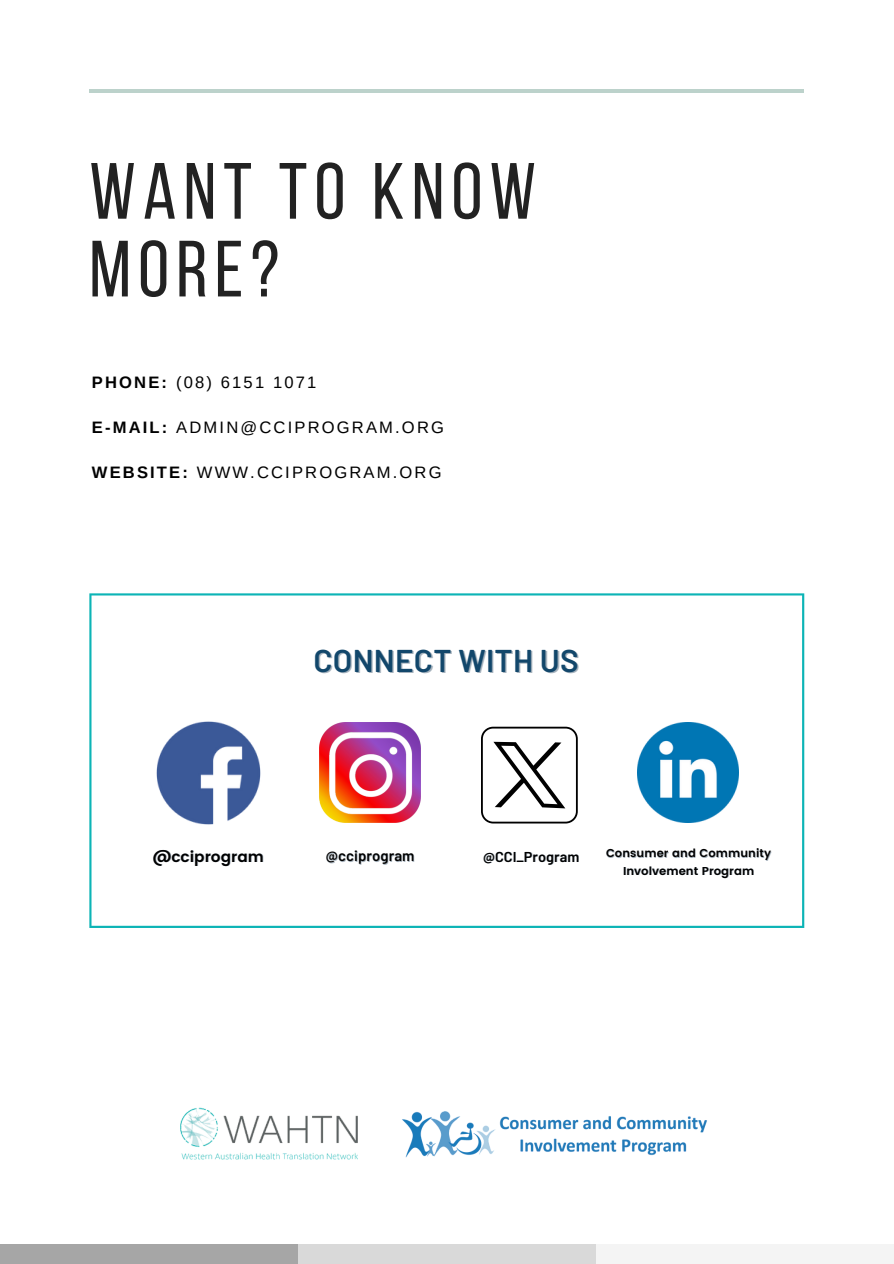
<style>
.page{position:relative;width:894px;height:1264px;background:#fff}
.page>*{position:absolute;margin:0;border:0;box-sizing:border-box;transform-origin:0 0}
.t1{font:79.5px/77.7px "Bebas Neue";letter-spacing:.09em;color:#222}
.t2{font:600 31.5px "Barlow";letter-spacing:.01em;color:#12476b}
.t3{font:16.5px "Arimo";letter-spacing:.13em;color:#000}
.t4{font:600 15px "Poppins";letter-spacing:.01em;color:#000}
.t5{font:600 14.85px "Barlow";letter-spacing:.01em;color:#000}
.t6{font:600 14.25px "Barlow";letter-spacing:.01em;color:#000}
.t7{font:600 11.4px "Poppins";letter-spacing:.01em;color:#000}
.s1{font-weight:700}
</style>
<div class="page">
<div style="left:0;top:1244px;width:298px;height:19px;background:#a6a6a6"></div>
<div style="left:298px;top:1244px;width:298px;height:19px;background:#d9d9d9"></div>
<div style="left:595px;top:1244px;width:298px;height:19px;background:#f4f4f4"></div>
<svg style="left:89px;top:593px;width:715px;height:335px"></svg>
<img style="left:637px;top:722px;width:101px;height:100px">
<img style="left:152px;top:716px;width:113px;height:114px">
<img style="left:320px;top:722px;width:100px;height:100px">
<hr style="left:89px;top:89px;width:715px;height:4px;background:#bcd2cb">
<img style="left:180px;top:1107px;width:177px;height:53px">
<img style="left:402px;top:1111px;width:305px;height:47px">
<svg style="left:493px;top:741px;width:72px;height:67px"></svg>
<div style="left:481px;top:726px;width:96px;height:97px;border:2px solid #000;border-radius:11px"></div>
<p class="t1" style="left:89px;top:160px;width:448px">WANT TO KNOW<br>MORE?</p>
<h1 class="t3" style="left:92px;top:373px;width:226px"><span class="s1">PHONE:</span> (08) 6151 1071</h1>
<h3 class="t3" style="left:92px;top:418px;width:353px"><span class="s1">E-MAIL:</span> ADMIN@CCIPROGRAM.ORG</h3>
<h3 class="t3" style="left:92px;top:463px;width:351px"><span class="s1">WEBSITE:</span> WWW.CCIPROGRAM.ORG</h3>
<h5 class="t2" style="left:313px;top:640px;width:267px">CONNECT WITH US</h5>
<h5 class="t4" style="left:153px;top:847px;width:113px">@cciprogram</h5>
<p class="t5" style="left:326px;top:846px;width:90px">@cciprogram</p>
<p class="t6" style="left:483px;top:847px;width:97px">@CCI_Program</p>
<p class="t7" style="left:606px;top:846px;width:166px">Consumer and Community</p>
<p class="t7" style="left:623px;top:863px;width:132px">Involvement Program</p>
</div>
